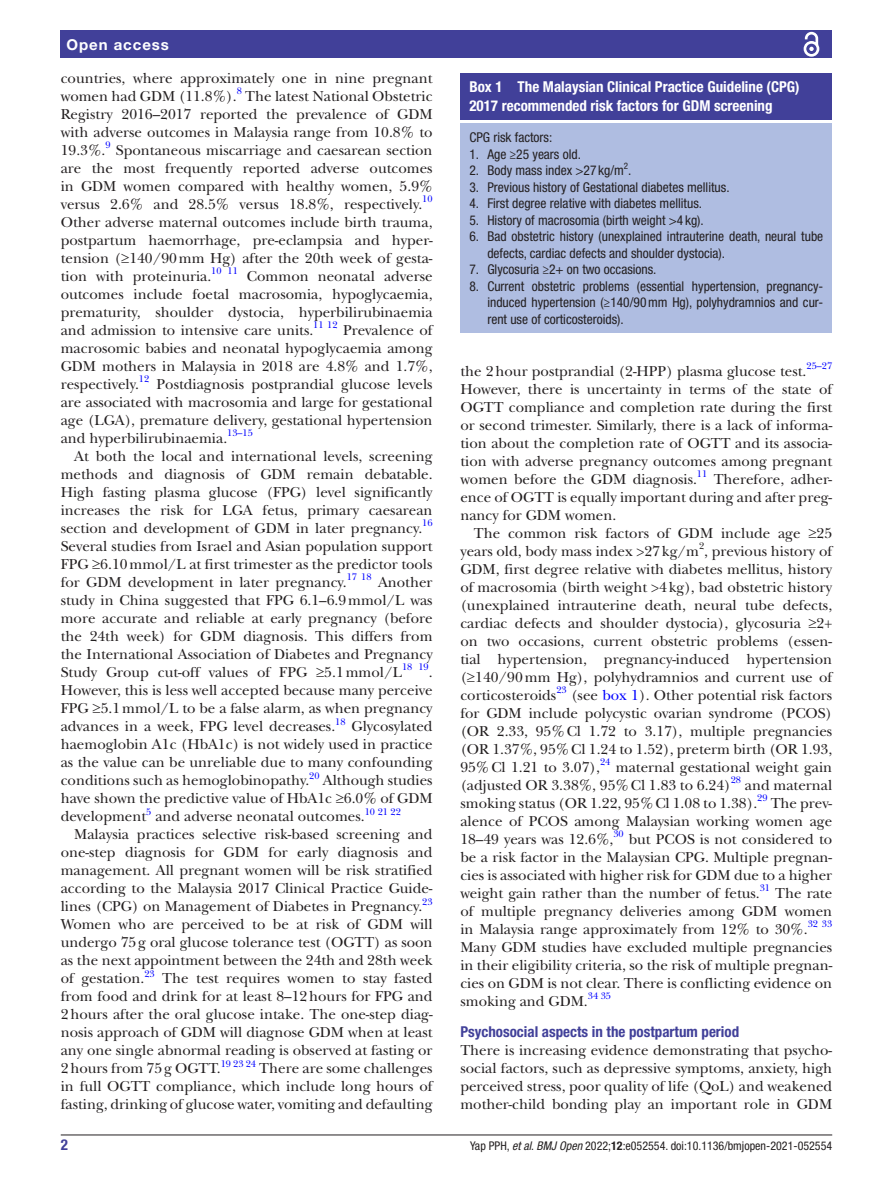
<style>
.page{position:relative;width:893px;height:1191px;background:#fff}
.page>*{position:absolute;margin:0;border:0;box-sizing:border-box;transform-origin:0 0}
.t1{font:15px/18px "New Baskerville";color:#231f20;text-align:justify}
.t2{font:700 condensed 15px/18px "Helvetica Neue LT Std";color:#fff}
.t3{font:700 condensed 15px "Helvetica Neue LT Std";color:#414099}
.t4{font:700 15px "Helvetica Neue LT Std";letter-spacing:.065em;color:#fff}
.t5{font:condensed 13.5px/16.5px "Helvetica Neue LT Std";color:#231f20}
.t6{font:condensed 12px "Helvetica Neue LT Std";color:#231f20}
.t7{font:9.9px "New Baskerville";color:#00f}
.t8{font:9.9px "New Baskerville";color:#231f20}
.s1{color:#00f}
.s2{font-style:italic}
.s3{font-weight:700}
</style>
<div class="page">
<hr style="left:61px;top:1134px;width:771px;height:1px;background:#231f20">
<div style="left:61px;top:31px;width:771px;height:27px;background:#414099"></div>
<svg style="left:803px;top:31px;width:17px;height:26px"></svg>
<div style="left:460px;top:73px;width:372px;height:46px;background:#414099"></div>
<div style="left:460px;top:124px;width:372px;height:209px;background:#afbde1"></div>
<p class="t4" style="left:66px;top:35px;width:104px">Open access</p>
<p class="t1" style="left:61px;top:69px;width:373px">countries, where approximately one in nine pregnant women had GDM (11.8%).</p>
<p class="t7" style="left:237px;top:85px;width:7px">8</p>
<p class="t1" style="left:61px;top:87px;width:373px;text-indent:185px">The latest National Obstetric Registry 2016–2017 reported the prevalence of GDM with adverse outcomes in Malaysia range from 10.8% to 19.3%.</p>
<p class="t7" style="left:105px;top:139px;width:7px">9</p>
<p class="t1" style="left:61px;top:141px;width:373px;text-indent:55px">Spontaneous miscarriage and caesarean section are the most frequently reported adverse outcomes in GDM women compared with healthy women, 5.9% versus 2.6% and 28.5% versus 18.8%, respectively.</p>
<p class="t7" style="left:422px;top:193px;width:12px">10</p>
<p class="t1" style="left:61px;top:213px;width:373px">Other adverse maternal outcomes include birth trauma, postpartum haemorrhage, pre-eclampsia and hyper&shy;tension (≥140/90mm Hg) after the 20th week of gesta&shy;tion with proteinuria.</p>
<p class="t7" style="left:211px;top:265px;width:28px">10 11</p>
<p class="t1" style="left:61px;top:267px;width:373px;text-indent:186px">Common neonatal adverse outcomes include foetal macrosomia, hypoglycaemia, prematurity, shoulder dystocia, hyperbilirubinaemia and admission to intensive care units.</p>
<p class="t7" style="left:313px;top:319px;width:26px">11 12</p>
<p class="t1" style="left:61px;top:321px;width:373px;text-indent:282px">Prevalence of macrosomic babies and neonatal hypoglycaemia among GDM mothers in Malaysia in 2018 are 4.8% and 1.7%, respectively.</p>
<p class="t7" style="left:139px;top:373px;width:12px">12</p>
<p class="t1" style="left:61px;top:375px;width:373px;text-indent:96px">Postdiagnosis postprandial glucose levels are associated with macrosomia and large for gestational age (LGA), premature delivery, gestational hypertension and hyperbilirubinaemia.<sup>13–15</sup></p>
<p class="t1" style="left:61px;top:447px;width:373px;text-indent:14px">At both the local and international levels, screening methods and diagnosis of GDM remain debatable.<br>High fasting plasma glucose (FPG) level significantly increases the risk for LGA fetus, primary caesarean section and development of GDM in later pregnancy.</p>
<p class="t7" style="left:422px;top:517px;width:12px">16</p>
<p class="t1" style="left:61px;top:537px;width:373px">Several studies from Israel and Asian population support FPG ≥6.10mmol/L at first trimester as the predictor tools for GDM development in later pregnancy.</p>
<p class="t7" style="left:347px;top:571px;width:26px">17 18</p>
<p class="t1" style="left:61px;top:573px;width:373px;text-indent:317px">Another study in China suggested that FPG 6.1–6.9mmol/L was more accurate and reliable at early pregnancy (before the 24th week) for GDM diagnosis. This differs from the International Association of Diabetes and Pregnancy Study Group cut-off values of FPG ≥5.1mmol/L</p>
<p class="t7" style="left:402px;top:661px;width:28px">18 19</p>
<p class="t1" style="left:61px;top:663px;width:373px;text-indent:368px">.<br>However, this is less well accepted because many perceive FPG ≥5.1mmol/L to be a false alarm, as when pregnancy advances in a week, FPG level decreases.</p>
<p class="t7" style="left:335px;top:715px;width:12px">18</p>
<p class="t1" style="left:61px;top:717px;width:373px;text-indent:291px">Glycosylated haemoglobin A1c (HbA1c) is not widely used in practice as the value can be unreliable due to many confounding conditions such as hemoglobinopathy.</p>
<p class="t7" style="left:309px;top:769px;width:12px">20</p>
<p class="t1" style="left:61px;top:771px;width:373px;text-indent:262px">Although studies have shown the predictive value of HbA1c ≥6.0% of GDM development</p>
<p class="t7" style="left:146px;top:805px;width:7px">5</p>
<p class="t1" style="left:155px;top:807px;width:211px">and adverse neonatal outcomes.</p>
<p class="t7" style="left:365px;top:805px;width:38px">10 21 22</p>
<p class="t1" style="left:61px;top:825px;width:373px;text-indent:14px">Malaysia practices selective risk-based screening and one-step diagnosis for GDM for early diagnosis and management. All pregnant women will be risk stratified according to the Malaysia 2017 Clinical Practice Guide&shy;lines (CPG) on Management of Diabetes in Pregnancy.</p>
<p class="t7" style="left:422px;top:895px;width:12px">23</p>
<p class="t1" style="left:61px;top:915px;width:373px">Women who are perceived to be at risk of GDM will undergo 75g oral glucose tolerance test (OGTT) as soon as the next appointment between the 24th and 28th week of gestation.</p>
<p class="t7" style="left:144px;top:967px;width:12px">23</p>
<p class="t1" style="left:61px;top:969px;width:373px;text-indent:102px">The test requires women to stay fasted from food and drink for at least 8–12hours for FPG and 2hours after the oral glucose intake. The one-step diag&shy;nosis approach of GDM will diagnose GDM when at least any one single abnormal reading is observed at fasting or 2hours from 75g OGTT.<sup>19</sup> <sup>23</sup> <sup>24</sup> There are some challenges in full OGTT compliance, which include long hours of fasting, drinking of glucose water, vomiting and defaulting</p>
<p class="t2" style="left:469px;top:78px;width:332px">Box 1 The Malaysian Clinical Practice Guideline (CPG)<br>2017 recommended risk factors for GDM screening</p>
<p class="t5" style="left:469px;top:129px;width:84px">CPG risk factors:</p>
<p class="t5" style="left:469px;top:146px;width:113px">1. Age ≥25 years old.</p>
<p class="t5" style="left:469px;top:162px;width:164px">2. Body mass index &gt;27 kg/m<sup>2</sup>.</p>
<p class="t5" style="left:469px;top:179px;width:262px">3. Previous history of Gestational diabetes mellitus.</p>
<p class="t5" style="left:469px;top:195px;width:234px">4. First degree relative with diabetes mellitus.</p>
<p class="t5" style="left:469px;top:212px;width:236px">5. History of macrosomia (birth weight &gt;4 kg).</p>
<p class="t5" style="left:487px;top:228px;width:337px;text-indent:-18px">6. Bad obstetric history (unexplained intrauterine death, neural tube defects, cardiac defects and shoulder dystocia).</p>
<p class="t5" style="left:469px;top:261px;width:189px">7. Glycosuria ≥2+ on two occasions.</p>
<p class="t5" style="left:487px;top:278px;width:337px;text-align:justify;text-indent:-18px">8. Current obstetric problems (essential hypertension, pregnancy&shy;induced hypertension (≥140/90mm Hg), polyhydramnios and cur&shy;rent use of corticosteroids).</p>
<p class="t1" style="left:460px;top:362px;width:373px">the 2hour postprandial (2-HPP) plasma glucose test.<sup>25–27<br></sup>However, there is uncertainty in terms of the state of OGTT compliance and completion rate during the first or second trimester. Similarly, there is a lack of informa&shy;tion about the completion rate of OGTT and its associa&shy;tion with adverse pregnancy outcomes among pregnant women before the GDM diagnosis.</p>
<p class="t7" style="left:697px;top:468px;width:12px">11</p>
<p class="t1" style="left:460px;top:470px;width:373px;text-indent:253px">Therefore, adher&shy;ence of OGTT is equally important during and after preg&shy;nancy for GDM women.</p>
<p class="t1" style="left:460px;top:524px;width:373px;text-align:right">The common risk factors of GDM include age ≥25 years old, body mass index &gt;27kg/m , previous history of</p>
<p class="t8" style="left:699px;top:540px;width:7px">2</p>
<p class="t1" style="left:460px;top:560px;width:373px">GDM, first degree relative with diabetes mellitus, history of macrosomia (birth weight &gt;4kg), bad obstetric history (unexplained intrauterine death, neural tube defects, cardiac defects and shoulder dystocia), glycosuria ≥2+ on two occasions, current obstetric problems (essen&shy;tial hypertension, pregnancy-induced hypertension (≥140/90mm Hg), polyhydramnios and current use of corticosteroids</p>
<p class="t7" style="left:556px;top:684px;width:12px">23</p>
<p class="t1" style="left:460px;top:686px;width:373px;text-indent:111px">(see <span class="s1">box 1</span>). Other potential risk factors for GDM include polycystic ovarian syndrome (PCOS) (OR 2.33, 95%Cl 1.72 to 3.17), multiple pregnancies (OR 1.37%, 95%Cl 1.24 to 1.52), preterm birth (OR 1.93, 95%Cl 1.21 to 3.07),</p>
<p class="t7" style="left:600px;top:756px;width:12px">24</p>
<p class="t1" style="left:460px;top:758px;width:373px;text-indent:155px">maternal gestational weight gain (adjusted OR 3.38%, 95%Cl 1.83 to 6.24)</p>
<p class="t7" style="left:731px;top:774px;width:12px">28</p>
<p class="t1" style="left:460px;top:776px;width:373px;text-indent:284px">and maternal smoking status (OR 1.22, 95%Cl 1.08 to 1.38).</p>
<p class="t7" style="left:757px;top:792px;width:12px">29</p>
<p class="t1" style="left:460px;top:794px;width:373px;text-indent:310px">The prev&shy;alence of PCOS among Malaysian working women age 18–49 years was 12.6%,</p>
<p class="t7" style="left:613px;top:828px;width:12px">30</p>
<p class="t1" style="left:460px;top:830px;width:373px;text-indent:168px">but PCOS is not considered to be a risk factor in the Malaysian CPG. Multiple pregnan&shy;cies is associated with higher risk for GDM due to a higher weight gain rather than the number of fetus.</p>
<p class="t7" style="left:760px;top:882px;width:12px">31</p>
<p class="t1" style="left:460px;top:884px;width:373px;text-indent:315px">The rate of multiple pregnancy deliveries among GDM women in Malaysia range approximately from 12% to 30%.</p>
<p class="t7" style="left:808px;top:918px;width:26px">32 33</p>
<p class="t1" style="left:460px;top:938px;width:373px">Many GDM studies have excluded multiple pregnancies in their eligibility criteria, so the risk of multiple pregnan&shy;cies on GDM is not clear. There is conflicting evidence on smoking and GDM.</p>
<p class="t7" style="left:588px;top:990px;width:25px">34 35</p>
<p class="t3" style="left:460px;top:1023px;width:280px">Psychosocial aspects in the postpartum period</p>
<p class="t1" style="left:460px;top:1041px;width:373px">There is increasing evidence demonstrating that psycho&shy;social factors, such as depressive symptoms, anxiety, high perceived stress, poor quality of life (QoL) and weakened mother-child bonding play an important role in GDM</p>
<p class="t3" style="left:61px;top:1135px;width:9px">2</p>
<p class="t6" style="left:470px;top:1138px;width:363px">Yap PPH, <span class="s2">et al</span>. <span class="s2">BMJ Open</span> 2022;<span class="s3">12</span>:e052554. doi:10.1136/bmjopen-2021-052554</p>
</div>
